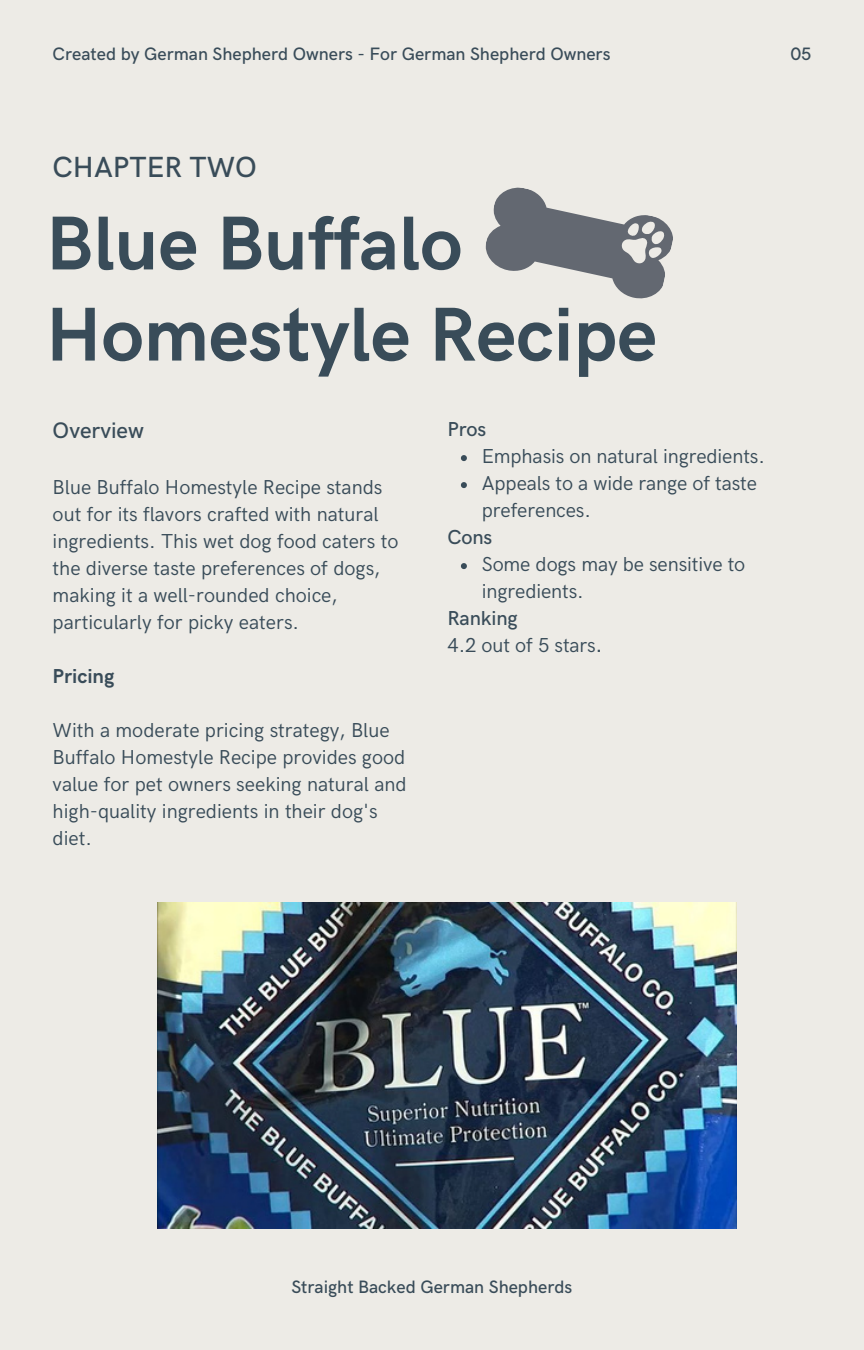
<style>
.page{position:relative;width:864px;height:1350px;background:#edebe6}
.page>*{position:absolute;margin:0;border:0;box-sizing:border-box;transform-origin:0 0}
.t1{font:700 76.5px/91.1px "HK Grotesk";color:#394c59}
.t2{font:500 29.25px "HK Grotesk";color:#394c59}
.t3{font:500 22.5px "HK Grotesk";color:#394c59}
.t4{font:20.25px/27px "HK Grotesk";color:#394c59}
.t5{font:500 20.25px "HK Grotesk";letter-spacing:-.005em;color:#394c59}
.t6{font:700 20.25px "HK Grotesk";color:#394c59}
.t7{font:500 18px "HK Grotesk";color:#394c59}
.s1{font-weight:500}
</style>
<div class="page">
<svg style="left:485px;top:187px;width:188px;height:112px"></svg>
<img style="left:158px;top:903px;width:579px;height:326px">
<svg style="left:461px;top:455px;width:6px;height:6px"></svg>
<svg style="left:461px;top:482px;width:6px;height:6px"></svg>
<svg style="left:461px;top:563px;width:6px;height:6px"></svg>
<p class="t7" style="left:53px;top:44px;width:559px">Created by German Shepherd Owners - For German Shepherd Owners</p>
<p class="t7" style="left:791px;top:44px;width:22px">05</p>
<p class="t2" style="left:53px;top:150px;width:206px">CHAPTER TWO</p>
<p class="t1" style="left:46px;top:201px;width:613px">Blue Buffalo<br>Homestyle Recipe</p>
<p class="t3" style="left:53px;top:418px;width:93px">Overview</p>
<p class="t4" style="left:53px;top:474px;width:347px">Blue Buffalo Homestyle Recipe stands out for its flavors crafted with natural ingredients. This wet dog food caters to the diverse taste preferences of dogs, making it a well-rounded choice, particularly for picky eaters.</p>
<p class="t6" style="left:53px;top:665px;width:63px">Pricing</p>
<p class="t4" style="left:53px;top:717px;width:356px">With a moderate pricing strategy, Blue Buffalo Homestyle Recipe provides good value for pet owners seeking natural and high-quality ingredients in their dog's diet.</p>
<p class="t5" style="left:447px;top:417px;width:40px">Pros</p>
<p class="t4" style="left:482px;top:443px;width:285px">Emphasis on natural ingredients.</p>
<p class="t4" style="left:482px;top:470px;width:277px">Appeals to a wide range of taste preferences.</p>
<p class="t5" style="left:447px;top:525px;width:46px">Cons</p>
<p class="t4" style="left:482px;top:551px;width:265px">Some dogs may be sensitive to ingredients.</p>
<p class="t5" style="left:447px;top:606px;width:72px">Ranking</p>
<p class="t4" style="left:447px;top:632px;width:156px">4.2 out of 5 stars<span class="s1">.</span></p>
<p class="t7" style="left:291px;top:1277px;width:282px">Straight Backed German Shepherds</p>
</div>
